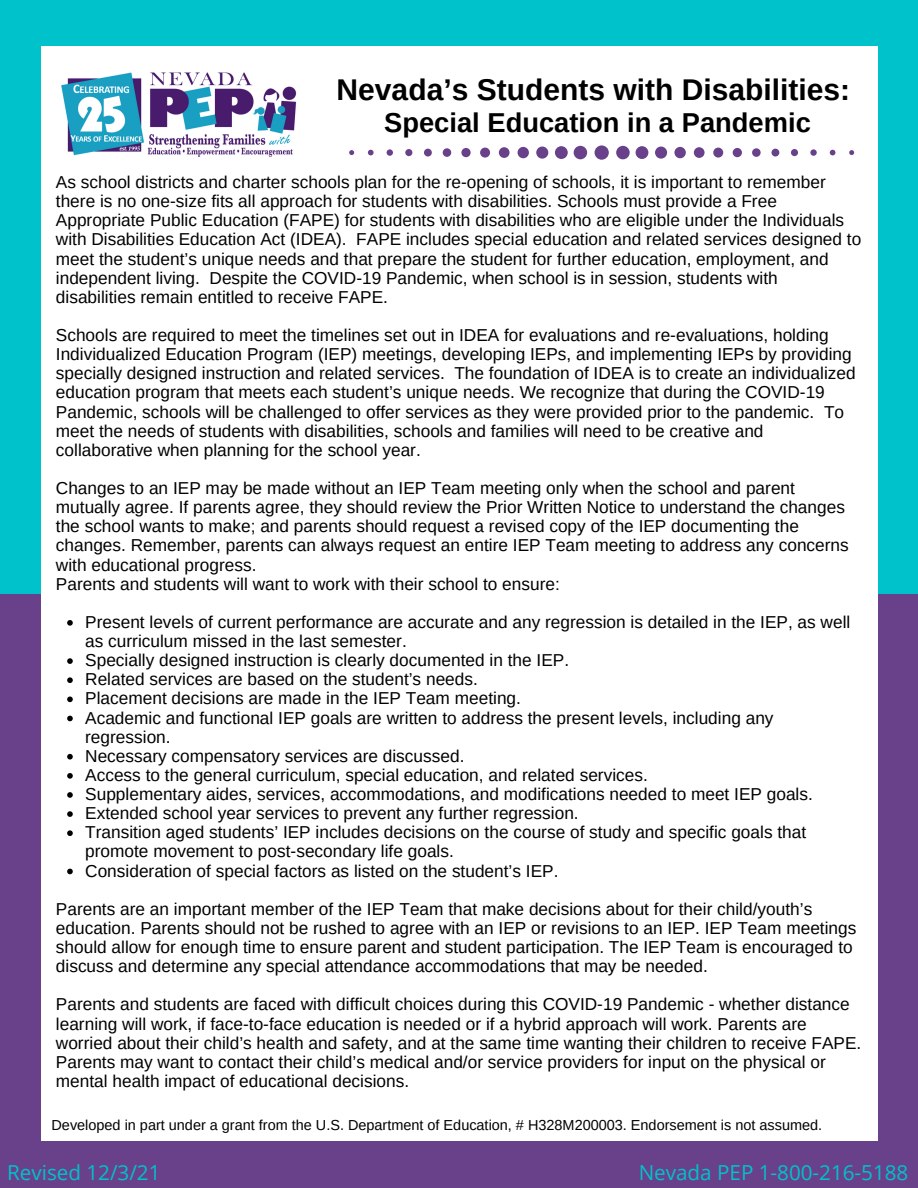
<style>
.page{position:relative;width:918px;height:1188px;background:#00c2cb}
.page>*{position:absolute;margin:0;border:0;box-sizing:border-box;transform-origin:0 0}
.t1{font:700 30px "Arimo";color:#000}
.t2{font:700 27.3px "Arimo";color:#000}
.t3{font:20.7px "Open Sans";color:#00c2cb}
.t4{font:17.25px/19.2px "Arimo";color:#000}
.t5{font:14.4px "Arimo";color:#000}
</style>
<div class="page">
<div style="left:0;top:594px;width:918px;height:594px;background:#69418b"></div>
<div style="left:41px;top:47px;width:837px;height:1094px;background:#fff"></div>
<img style="left:62px;top:72px;width:235px;height:85px">
<svg style="left:349px;top:145px;width:505px;height:15px"></svg>
<svg style="left:67px;top:620px;width:6px;height:6px"></svg>
<svg style="left:67px;top:658px;width:6px;height:6px"></svg>
<svg style="left:67px;top:677px;width:6px;height:6px"></svg>
<svg style="left:67px;top:697px;width:6px;height:5px"></svg>
<svg style="left:67px;top:716px;width:6px;height:5px"></svg>
<svg style="left:67px;top:754px;width:6px;height:6px"></svg>
<svg style="left:67px;top:773px;width:6px;height:6px"></svg>
<svg style="left:67px;top:792px;width:6px;height:6px"></svg>
<svg style="left:67px;top:811px;width:6px;height:6px"></svg>
<svg style="left:67px;top:830px;width:6px;height:6px"></svg>
<svg style="left:67px;top:869px;width:6px;height:5px"></svg>
<h1 class="t1" style="left:337px;top:73px;width:515px">Nevada’s Students with Disabilities:</h1>
<h1 class="t2" style="left:384px;top:107px;width:428px">Special Education in a Pandemic</h1>
<p class="t4" style="left:56px;top:172px;width:807px">As school districts and charter schools plan for the re-opening of schools, it is important to remember there is no one-size fits all approach for students with disabilities. Schools must provide a Free Appropriate Public Education (FAPE) for students with disabilities who are eligible under the Individuals with Disabilities Education Act (IDEA). FAPE includes special education and related services designed to meet the student’s unique needs and that prepare the student for further education, employment, and independent living. Despite the COVID-19 Pandemic, when school is in session, students with disabilities remain entitled to receive FAPE.</p>
<p class="t4" style="left:56px;top:325px;width:801px">Schools are required to meet the timelines set out in IDEA for evaluations and re-evaluations, holding Individualized Education Program (IEP) meetings, developing IEPs, and implementing IEPs by providing specially designed instruction and related services. The foundation of IDEA is to create an individualized education program that meets each student’s unique needs. We recognize that during the COVID-19<br>Pandemic, schools will be challenged to offer services as they were provided prior to the pandemic. To meet the needs of students with disabilities, schools and families will need to be creative and collaborative when planning for the school year.</p>
<p class="t4" style="left:56px;top:478px;width:794px">Changes to an IEP may be made without an IEP Team meeting only when the school and parent mutually agree. If parents agree, they should review the Prior Written Notice to understand the changes the school wants to make; and parents should request a revised copy of the IEP documenting the changes. Remember, parents can always request an entire IEP Team meeting to address any concerns with educational progress.<br>Parents and students will want to work with their school to ensure:</p>
<p class="t4" style="left:85px;top:612px;width:767px">Present levels of current performance are accurate and any regression is detailed in the IEP, as well as curriculum missed in the last semester.<br>Specially designed instruction is clearly documented in the IEP.<br>Related services are based on the student’s needs.<br>Placement decisions are made in the IEP Team meeting.<br>Academic and functional IEP goals are written to address the present levels, including any regression.<br>Necessary compensatory services are discussed.<br>Access to the general curriculum, special education, and related services.<br>Supplementary aides, services, accommodations, and modifications needed to meet IEP goals.<br>Extended school year services to prevent any further regression.<br>Transition aged students’ IEP includes decisions on the course of study and specific goals that promote movement to post-secondary life goals.<br>Consideration of special factors as listed on the student’s IEP.</p>
<p class="t4" style="left:56px;top:899px;width:802px">Parents are an important member of the IEP Team that make decisions about for their child/youth’s education. Parents should not be rushed to agree with an IEP or revisions to an IEP. IEP Team meetings should allow for enough time to ensure parent and student participation. The IEP Team is encouraged to discuss and determine any special attendance accommodations that may be needed.</p>
<p class="t4" style="left:56px;top:995px;width:807px">Parents and students are faced with difficult choices during this COVID-19 Pandemic - whether distance learning will work, if face-to-face education is needed or if a hybrid approach will work. Parents are worried about their child’s health and safety, and at the same time wanting their children to receive FAPE.<br>Parents may want to contact their child’s medical and/or service providers for input on the physical or mental health impact of educational decisions.</p>
<p class="t5" style="left:52px;top:1117px;width:772px">Developed in part under a grant from the U.S. Department of Education, # H328M200003. Endorsement is not assumed.</p>
<p class="t3" style="left:7px;top:1158px;width:155px">Revised 12/3/21</p>
<p class="t3" style="left:639px;top:1158px;width:271px">Nevada PEP 1-800-216-5188</p>
</div>
